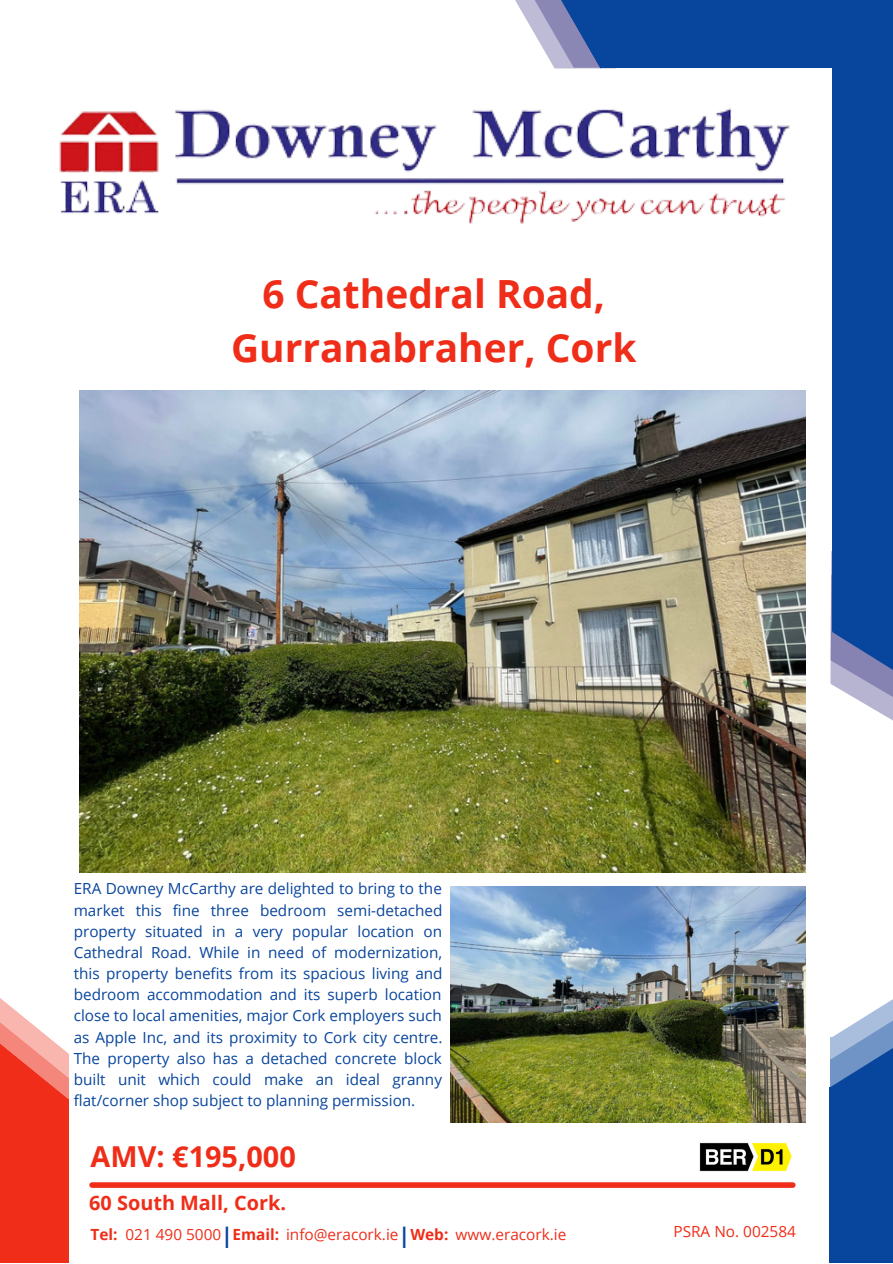
<style>
.page{position:relative;width:893px;height:1264px;background:#fff}
.page>*{position:absolute;margin:0;border:0;box-sizing:border-box;transform-origin:0 0}
.t1{font:700 38.85px/54px "Open Sans";color:#ef2d19;text-align:center}
.t2{font:700 28.8px "Open Sans";color:#ef2d19}
.t3{font:700 19.8px "Open Sans";color:#ef2d19}
.t4{font:15.3px/21.1px "Open Sans";color:#08459d;text-align:justify}
.t5{font:15.3px "Open Sans";color:#ef2d19}
.s1{font-weight:700}
.s2{font-weight:700;font-size:21.3px;color:#08459d}
</style>
<div class="page">
<svg style="left:515px;top:0;width:13px;height:22px"></svg>
<svg style="left:528px;top:0;width:27px;height:68px;fill:#bdbbd5"></svg>
<div style="left:601px;top:0;width:291px;height:68px;background:#08459d"></div>
<svg style="left:830px;top:604px;width:62px;height:116px"></svg>
<div style="left:831px;top:0;width:61px;height:631px;background:#08459d"></div>
<svg style="left:831px;top:572px;width:61px;height:119px;fill:#08459d"></svg>
<div style="left:92px;top:1182px;width:700px;height:5px;background:#ef2d19"></div>
<img style="left:59px;top:68px;width:731px;height:156px">
<svg style="left:555px;top:0;width:46px;height:68px;background:#556ead"></svg>
<img style="left:79px;top:390px;width:726px;height:483px">
<div style="left:0;top:1054px;width:69px;height:208px;background:#ef2d19"></div>
<svg style="left:0;top:998px;width:69px;height:101px"></svg>
<div style="left:830px;top:1037px;width:62px;height:225px;background:#08459d"></div>
<svg style="left:830px;top:1000px;width:62px;height:87px"></svg>
<img style="left:450px;top:886px;width:355px;height:236px">
<img style="left:699px;top:1142px;width:93px;height:30px">
<h1 class="t1" style="left:231px;top:266px;width:407px">6 Cathedral Road,<br>Gurranabraher, Cork</h1>
<p class="t4" style="left:74px;top:878px;width:370px">ERA Downey McCarthy are delighted to bring to the market this fine three bedroom semi-detached property situated in a very popular location on Cathedral Road. While in need of modernization, this property benefits from its spacious living and bedroom accommodation and its superb location close to local amenities, major Cork employers such as Apple Inc, and its proximity to Cork city centre.<br>The property also has a detached concrete block built unit which could make an ideal granny flat/corner shop subject to planning permission.</p>
<h2 class="t2" style="left:91px;top:1136px;width:207px">AMV: €195,000</h2>
<p class="t3" style="left:89px;top:1189px;width:198px">60 South Mall, Cork.</p>
<p class="t5" style="left:91px;top:1223px;width:477px"><span class="s1">Tel:</span> 021 490 5000<span class="s2">|</span><span class="s1">Email:</span> info@eracork.ie<span class="s2">|</span><span class="s1">Web:</span> www.eracork.ie</p>
<p class="t5" style="left:673px;top:1220px;width:124px">PSRA No. 002584</p>
</div>
